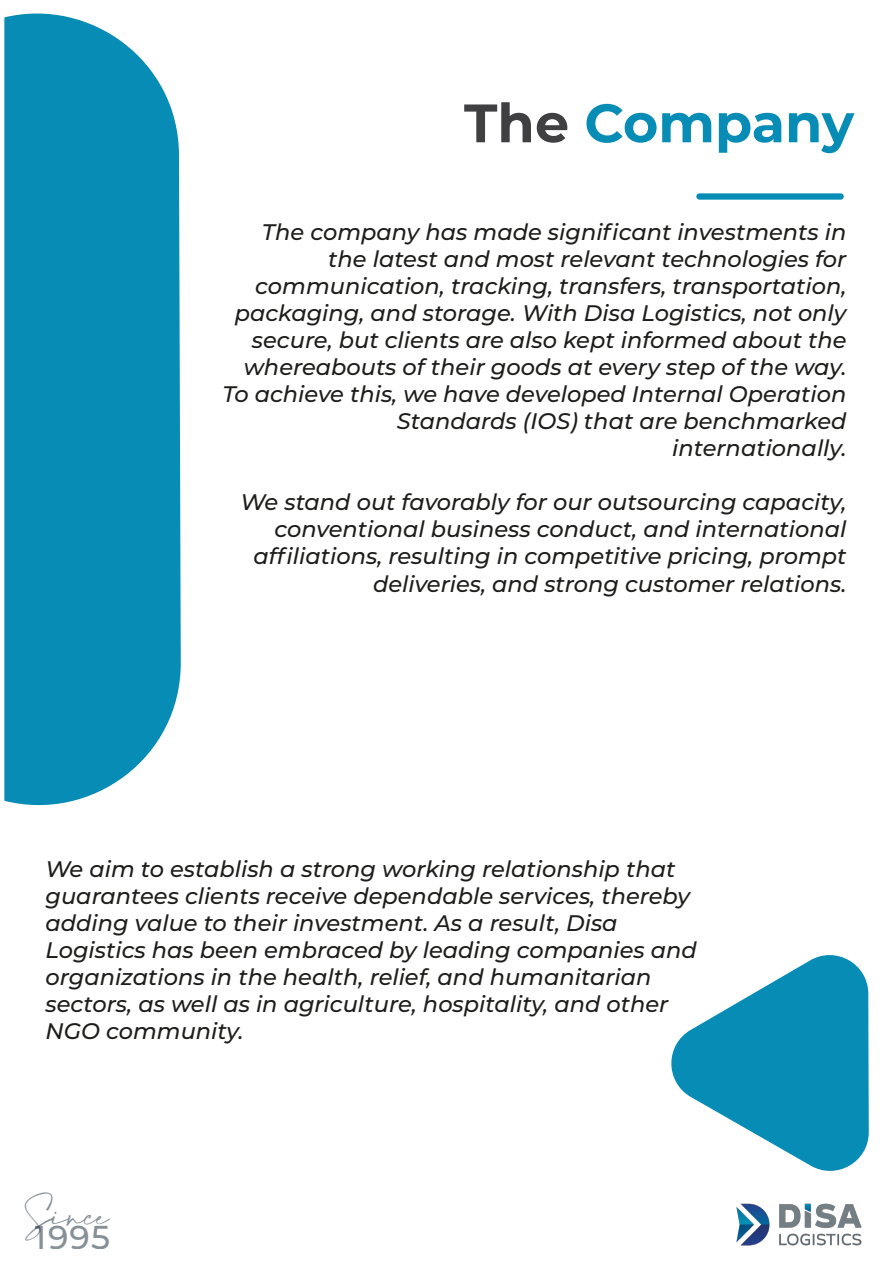
<style>
.page{position:relative;width:893px;height:1263px;background:#fff}
.page>*{position:absolute;margin:0;border:0;box-sizing:border-box;transform-origin:0 0}
.t1{font:700 54px "Montserrat";color:#068cb5}
.t2{font:500 33px "Montserrat";color:#869096}
.t3{font:24.3px "Amalfi Coast";color:#869096}
.t4{font:italic 500 22.5px/27px "Montserrat";color:#1d1d1b;text-align:right}
.s1{color:#404042}
</style>
<div class="page">
<div style="left:696px;top:193px;width:148px;height:7px;background:#068cb5;border-radius:3px"></div>
<svg style="left:671px;top:955px;width:198px;height:216px"></svg>
<svg style="left:4px;top:14px;width:177px;height:791px;fill:#068cb5"></svg>
<img style="left:736px;top:1203px;width:126px;height:43px">
<h1 class="t1" style="left:464px;top:84px;width:392px"><span class="s1">The</span> Company</h1>
<p class="t4" style="left:223px;top:218px;width:625px">The company has made significant investments in the latest and most relevant technologies for communication, tracking, transfers, transportation, packaging, and storage. With Disa Logistics, not only secure, but clients are also kept informed about the whereabouts of their goods at every step of the way.<br>To achieve this, we have developed Internal Operation Standards (IOS) that are benchmarked internationally.</p>
<p class="t4" style="left:240px;top:488px;width:607px">We stand out favorably for our outsourcing capacity, conventional business conduct, and international affiliations, resulting in competitive pricing, prompt deliveries, and strong customer relations.</p>
<p class="t4" style="left:46px;top:854px;width:653px;text-align:left">We aim to establish a strong working relationship that guarantees clients receive dependable services, thereby adding value to their investment. As a result, Disa Logistics has been embraced by leading companies and organizations in the health, relief, and humanitarian sectors, as well as in agriculture, hospitality, and other NGO community.</p>
<p class="t3" style="left:24px;top:1202px;width:86px">Since</p>
<h2 class="t2" style="left:35px;top:1214px;width:77px">1995</h2>
</div>
